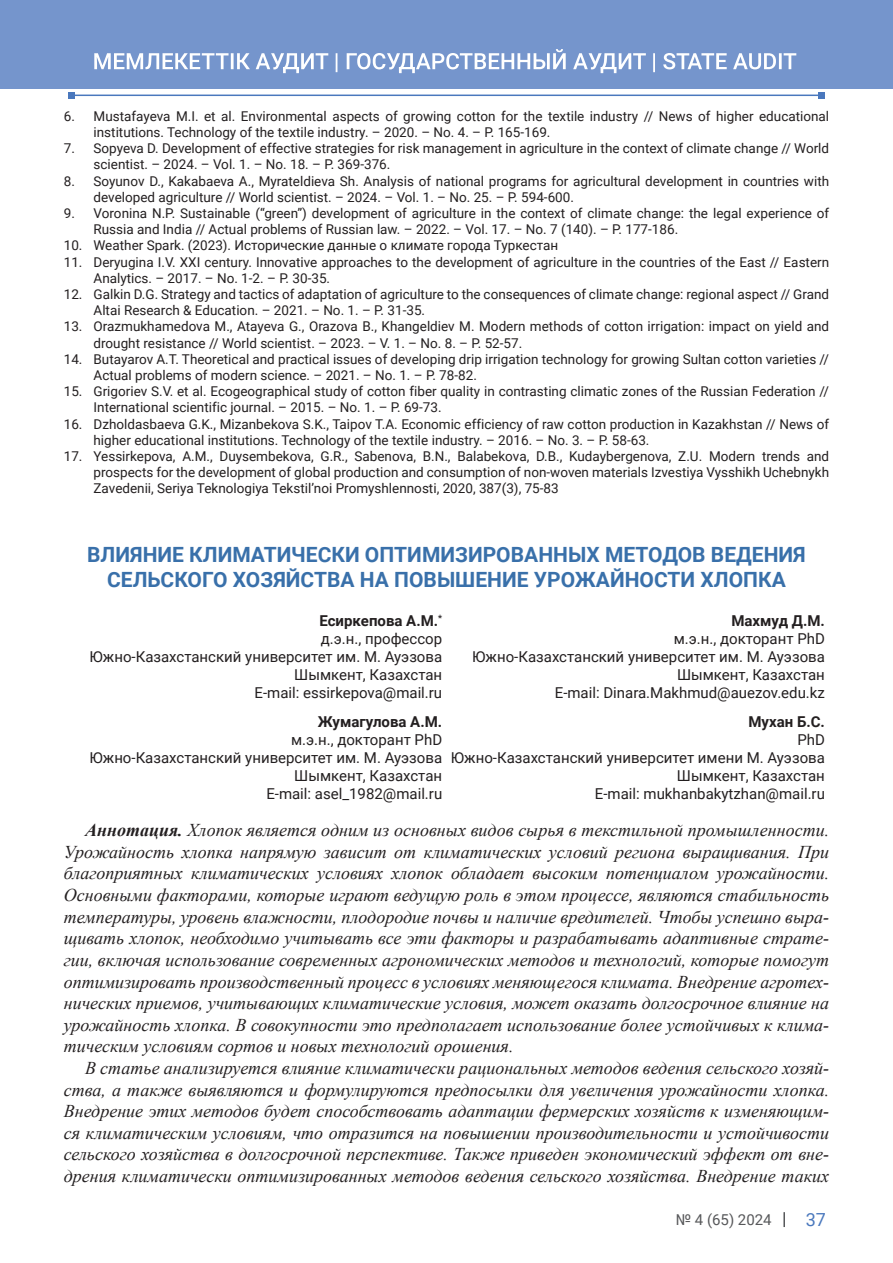
<style>
.page{position:relative;width:893px;height:1263px;background:#fff}
.page>*{position:absolute;margin:0;border:0;box-sizing:border-box;transform-origin:0 0}
.t1{font:700 21px "Roboto";color:#3970aa}
.t2{font:italic 18px/21.6px "Times New Roman";color:#231f20;text-align:justify}
.t3{font:18px "Roboto";color:#4a78bd}
.t4{font:15px/18px "Roboto";color:#231f20;text-align:right}
.t5{font:700 15px "Roboto";color:#231f20}
.t6{font:15px "Roboto";color:#57585a}
.t7{font:13.5px/16.2px "Roboto";color:#231f20}
.s1{font-weight:700}
</style>
<div class="page">
<svg style="left:783px;top:1212px;width:2px;height:15px"></svg>
<hr style="left:71px;top:95px;width:748px;height:1px;background:#4a78bd">
<svg style="left:819px;top:92px;width:6px;height:6px"></svg>
<svg style="left:68px;top:92px;width:6px;height:6px"></svg>
<div style="left:1px;top:0;width:892px;height:89px;background:#7595cc"></div>
<svg style="left:94px;top:49px;width:702px;height:24px"></svg>
<p class="t7" style="left:94px;top:107px;width:737px;text-indent:-30px">6. Mustafayeva M.I. et al. Environmental aspects of growing cotton for the textile industry // News of higher educational institutions. Technology of the textile industry. – 2020. – No. 4. – P. 165-169.</p>
<p class="t7" style="left:94px;top:140px;width:737px;text-indent:-30px">7. Sopyeva D. Development of effective strategies for risk management in agriculture in the context of climate change // World scientist. – 2024. – Vol. 1. – No. 18. – P. 369-376.</p>
<p class="t7" style="left:94px;top:172px;width:737px;text-indent:-30px">8. Soyunov D., Kakabaeva A., Myrateldieva Sh. Analysis of national programs for agricultural development in countries with developed agriculture // World scientist. – 2024. – Vol. 1. – No. 25. – P. 594-600.</p>
<p class="t7" style="left:94px;top:204px;width:737px;text-indent:-30px">9. Voronina N.P. Sustainable (“green”) development of agriculture in the context of climate change: the legal experience of<br>Russia and India // Actual problems of Russian law. – 2022. – Vol. 17. – No. 7 (140). – P. 177-186.</p>
<p class="t7" style="left:64px;top:237px;width:496px">10. Weather Spark. (2023). Исторические данные о климате города Туркестан</p>
<p class="t7" style="left:94px;top:253px;width:737px;text-indent:-30px">11. Deryugina I.V. XXI century. Innovative approaches to the development of agriculture in the countries of the East // Eastern<br>Analytics. – 2017. – No. 1-2. – P. 30-35.</p>
<p class="t7" style="left:94px;top:285px;width:737px;text-indent:-30px">12. Galkin D.G. Strategy and tactics of adaptation of agriculture to the consequences of climate change: regional aspect // Grand<br>Altai Research &amp; Education. – 2021. – No. 1. – P. 31-35.</p>
<p class="t7" style="left:94px;top:318px;width:737px;text-indent:-30px">13. Orazmukhamedova M., Atayeva G., Orazova B., Khangeldiev M. Modern methods of cotton irrigation: impact on yield and drought resistance // World scientist. – 2023. – V. 1. – No. 8. – P. 52-57.</p>
<p class="t7" style="left:94px;top:350px;width:737px;text-indent:-30px">14. Butayarov A.T. Theoretical and practical issues of developing drip irrigation technology for growing Sultan cotton varieties //<br>Actual problems of modern science. – 2021. – No. 1. – P. 78-82.</p>
<p class="t7" style="left:94px;top:383px;width:737px;text-indent:-30px">15. Grigoriev S.V. et al. Ecogeographical study of cotton fiber quality in contrasting climatic zones of the Russian Federation //<br>International scientific journal. – 2015. – No. 1. – P. 69-73.</p>
<p class="t7" style="left:94px;top:415px;width:737px;text-indent:-30px">16. Dzholdasbaeva G.K., Mizanbekova S.K., Taipov T.A. Economic efficiency of raw cotton production in Kazakhstan // News of higher educational institutions. Technology of the textile industry. – 2016. – No. 3. – P. 58-63.</p>
<p class="t7" style="left:94px;top:447px;width:737px;text-align:justify;text-indent:-30px">17. Yessirkepova, A.M., Duysembekova, G.R., Sabenova, B.N., Balabekova, D.B., Kudaybergenova, Z.U. Modern trends and prospects for the development of global production and consumption of non-woven materials Izvestiya Vysshikh Uchebnykh Zavedenii, Seriya Teknologiya Tekstil’noi Promyshlennosti, 2020, 387(3), 75-83</p>
<h1 class="t1" style="left:87px;top:540px;width:161px">ВЛИЯНИЕ КЛИМАТ</h1>
<h1 class="t1" style="left:277px;top:540px;width:263px">ИЧЕСКИ ОПТИМИЗИРОВАНН</h1>
<h1 class="t1" style="left:568px;top:540px;width:83px">ЫХ МЕТОДО</h1>
<h1 class="t1" style="left:692px;top:540px;width:115px">В ВЕДЕНИЯ</h1>
<h1 class="t1" style="left:107px;top:565px;width:193px">СЕЛЬСКОГО ХОЗЯЙСТ</h1>
<h1 class="t1" style="left:327px;top:565px;width:250px">ВА НА ПОВЫШЕНИЕ УРОЖАЙНОСТ</h1>
<h1 class="t1" style="left:680px;top:565px;width:107px">И ХЛОПКА</h1>
<p class="t4" style="left:89px;top:611px;width:354px"><span class="s1">Есиркепова А.М.</span><sup>*<br></sup>д.э.н., профессор<br>Южно-Казахстанский университет им. М. Ауэзова<br>Шымкент, Казахстан<br>E-mail: essirkepova@mail.ru</p>
<p class="t5" style="left:731px;top:610px;width:95px">Махмуд Д.М.</p>
<p class="t4" style="left:472px;top:629px;width:354px">м.э.н., докторант PhD<br>Южно-Казахстанский университет им. М. Ауэзова Шымкент, Казахстан<br>E-mail: Dinara.Makhmud@auezov.edu.kz</p>
<p class="t5" style="left:748px;top:711px;width:78px">Мухан Б.С.</p>
<p class="t4" style="left:451px;top:730px;width:376px">PhD<br>Южно-Казахстанский университет имени М. Ауэзова<br>Шымкент, Казахстан<br>E-mail: mukhanbakytzhan@mail.ru</p>
<p class="t2" style="left:64px;top:819px;width:767px;text-indent:21px"><span class="s1">Аннотация.</span> Хлопок является одним из основных видов сырья в текстильной промышленности.<br>Урожайность хлопка напрямую зависит от климатических условий региона выращивания. При благоприятных климатических условиях хлопок обладает высоким потенциалом урожайности.<br>Основными факторами, которые играют ведущую роль в этом процессе, являются стабильность температуры, уровень влажности, плодородие почвы и наличие вредителей. Чтобы успешно выра&shy;щивать хлопок, необходимо учитывать все эти факторы и разрабатывать адаптивные страте&shy;гии, включая использование современных агрономических методов и технологий, которые помогут оптимизировать производственный процесс в условиях меняющегося климата. Внедрение агротех&shy;нических приемов, учитывающих климатические условия, может оказать долгосрочное влияние на урожайность хлопка. В совокупности это предполагает использование более устойчивых к клима&shy;тическим условиям сортов и новых технологий орошения.</p>
<p class="t2" style="left:64px;top:1057px;width:767px;text-indent:21px">В статье анализируется влияние климатически рациональных методов ведения сельского хозяй&shy;ства, а также выявляются и формулируются предпосылки для увеличения урожайности хлопка.<br>Внедрение этих методов будет способствовать адаптации фермерских хозяйств к изменяющим&shy;ся климатическим условиям, что отразится на повышении производительности и устойчивости сельского хозяйства в долгосрочной перспективе. Также приведен экономический эффект от вне&shy;дрения климатически оптимизированных методов ведения сельского хозяйства. Внедрение таких</p>
<p class="t5" style="left:318px;top:711px;width:126px">Жумагулова А.М.</p>
<p class="t4" style="left:89px;top:730px;width:354px">м.э.н., докторант PhD<br>Южно-Казахстанский университет им. М. Ауэзова<br>Шымкент, Казахстан<br>E-mail: asel_1982@mail.ru</p>
<p class="t6" style="left:676px;top:1209px;width:97px">№ 4 (65) 2024</p>
<h2 class="t3" style="left:806px;top:1207px;width:22px">37</h2>
</div>
